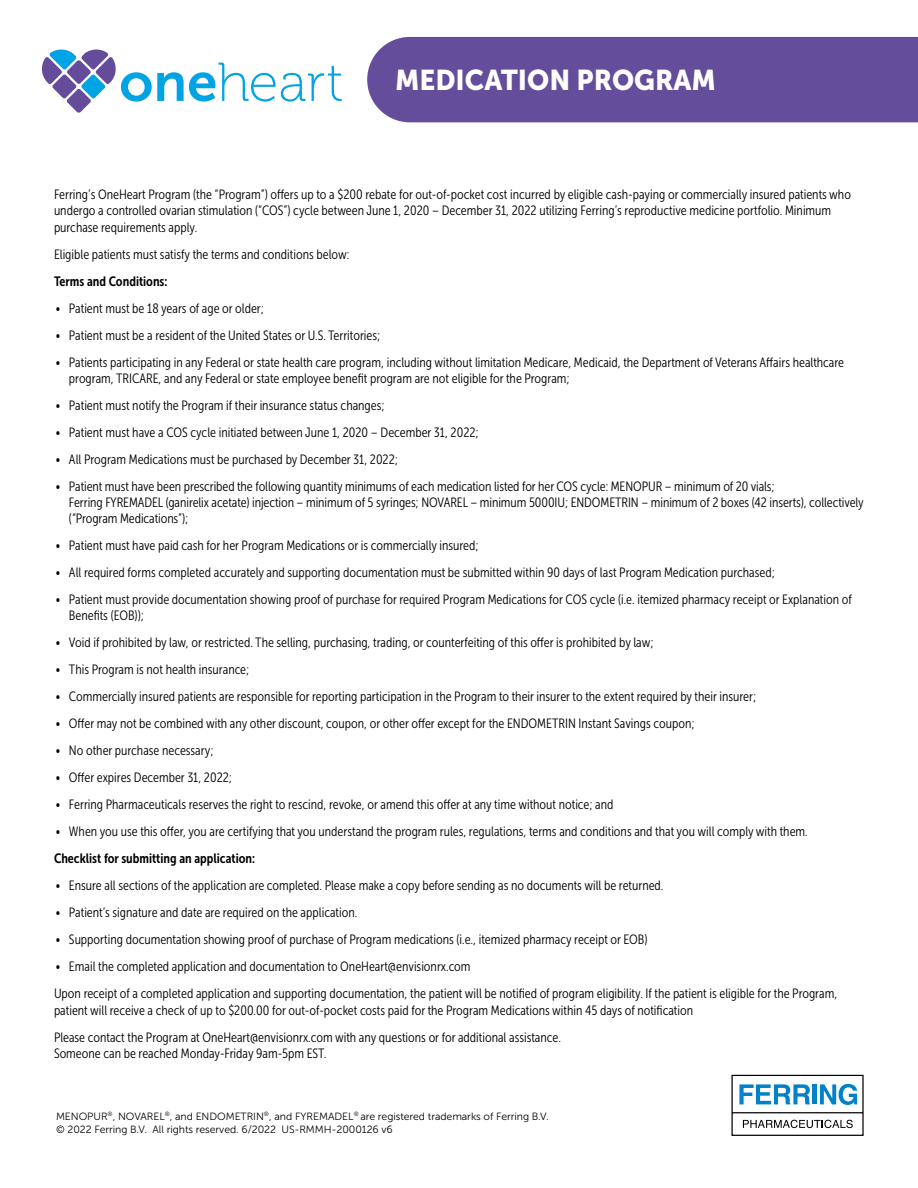
<style>
.page{position:relative;width:918px;height:1188px;background:#fff}
.page>*{position:absolute;margin:0;border:0;box-sizing:border-box;transform-origin:0 0}
.t1{font:28.5px "Museo Sans 900";color:#fff;scale:.95 1}
.t2{font:13.5px/16.2px "Museo Sans Cond 300";color:#000}
.t3{font:13.5px "Museo Sans Cond 700";color:#000}
.t4{font:10.5px/13.5px "Museo Sans 300";letter-spacing:-.005em;color:#000}
</style>
<div class="page">
<div style="left:367px;top:37px;width:551px;height:85px;background:#644d9b"></div>
<svg style="left:42px;top:50px;width:300px;height:63px"></svg>
<svg style="left:731px;top:1074px;width:133px;height:62px"></svg>
<h1 class="t1" style="left:395px;top:64px;width:339px">MEDICATION PROGRAM</h1>
<p class="t2" style="left:54px;top:187px;width:799px">Ferring’s OneHeart Program (the “Program”) offers up to a $200 rebate for out-of-pocket cost incurred by eligible cash-paying or commercially insured patients who undergo a controlled ovarian stimulation (“COS”) cycle between June 1, 2020 – December 31, 2022 utilizing Ferring’s reproductive medicine portfolio. Minimum purchase requirements apply.</p>
<p class="t2" style="left:54px;top:246px;width:297px">Eligible patients must satisfy the terms and conditions below:</p>
<p class="t3" style="left:54px;top:273px;width:115px">Terms and Conditions:</p>
<p class="t2" style="left:55px;top:300px;width:210px">• Patient must be 18 years of age or older;</p>
<p class="t2" style="left:55px;top:327px;width:326px">• Patient must be a resident of the United States or U.S. Territories;</p>
<p class="t2" style="left:69px;top:354px;width:777px;text-indent:-14px">• Patients participating in any Federal or state health care program, including without limitation Medicare, Medicaid, the Department of Veterans Affairs healthcare program, TRICARE, and any Federal or state employee benefit program are not eligible for the Program;</p>
<p class="t2" style="left:55px;top:397px;width:331px">• Patient must notify the Program if their insurance status changes;</p>
<p class="t2" style="left:55px;top:424px;width:425px">• Patient must have a COS cycle initiated between June 1, 2020 – December 31, 2022;</p>
<p class="t2" style="left:55px;top:451px;width:344px">• All Program Medications must be purchased by December 31, 2022;</p>
<p class="t2" style="left:69px;top:478px;width:796px;text-indent:-14px">• Patient must have been prescribed the following quantity minimums of each medication listed for her COS cycle: MENOPUR – minimum of 20 vials;<br>Ferring FYREMADEL (ganirelix acetate) injection – minimum of 5 syringes; NOVAREL – minimum 5000IU; ENDOMETRIN – minimum of 2 boxes (42 inserts), collectively (“Program Medications”);</p>
<p class="t2" style="left:55px;top:538px;width:425px">• Patient must have paid cash for her Program Medications or is commercially insured;</p>
<p class="t2" style="left:55px;top:565px;width:721px">• All required forms completed accurately and supporting documentation must be submitted within 90 days of last Program Medication purchased;</p>
<p class="t2" style="left:69px;top:592px;width:784px;text-indent:-14px">• Patient must provide documentation showing proof of purchase for required Program Medications for COS cycle (i.e. itemized pharmacy receipt or Explanation of<br>Benefits (EOB));</p>
<p class="t2" style="left:55px;top:635px;width:600px">• Void if prohibited by law, or restricted. The selling, purchasing, trading, or counterfeiting of this offer is prohibited by law;</p>
<p class="t2" style="left:55px;top:662px;width:195px">• This Program is not health insurance;</p>
<p class="t2" style="left:55px;top:689px;width:702px">• Commercially insured patients are responsible for reporting participation in the Program to their insurer to the extent required by their insurer;</p>
<p class="t2" style="left:55px;top:716px;width:641px">• Offer may not be combined with any other discount, coupon, or other offer except for the ENDOMETRIN Instant Savings coupon;</p>
<p class="t2" style="left:55px;top:743px;width:160px">• No other purchase necessary;</p>
<p class="t2" style="left:55px;top:770px;width:178px">• Offer expires December 31, 2022;</p>
<p class="t2" style="left:55px;top:797px;width:560px">• Ferring Pharmaceuticals reserves the right to rescind, revoke, or amend this offer at any time without notice; and</p>
<p class="t2" style="left:55px;top:824px;width:754px">• When you use this offer, you are certifying that you understand the program rules, regulations, terms and conditions and that you will comply with them.</p>
<p class="t3" style="left:54px;top:851px;width:203px">Checklist for submitting an application:</p>
<p class="t2" style="left:55px;top:878px;width:610px">• Ensure all sections of the application are completed. Please make a copy before sending as no documents will be returned.</p>
<p class="t2" style="left:55px;top:905px;width:303px">• Patient’s signature and date are required on the application.</p>
<p class="t2" style="left:55px;top:932px;width:594px">• Supporting documentation showing proof of purchase of Program medications (i.e., itemized pharmacy receipt or EOB)</p>
<p class="t2" style="left:54px;top:953px;width:785px;line-height:27px">• Email the completed application and documentation to OneHeart@envisionrx.com<br>Upon receipt of a completed application and supporting documentation, the patient will be notified of program eligibility. If the patient is eligible for the Program,</p>
<p class="t2" style="left:54px;top:997px;width:641px;line-height:27px">patient will receive a check of up to $200.00 for out-of-pocket costs paid for the Program Medications within 45 days of notification<br>Please contact the Program at OneHeart@envisionrx.com with any questions or for additional assistance.</p>
<p class="t2" style="left:54px;top:1045px;width:274px">Someone can be reached Monday-Friday 9am-5pm EST.</p>
<p class="t4" style="left:56px;top:1110px;width:494px">MENOPUR<sup>®</sup>, NOVAREL<sup>®</sup>, and ENDOMETRIN<sup>®</sup>, and FYREMADEL<sup>®</sup> are registered trademarks of Ferring B.V. © 2022 Ferring B.V. All rights reserved. 6/2022 US-RMMH-2000126 v6</p>
</div>
